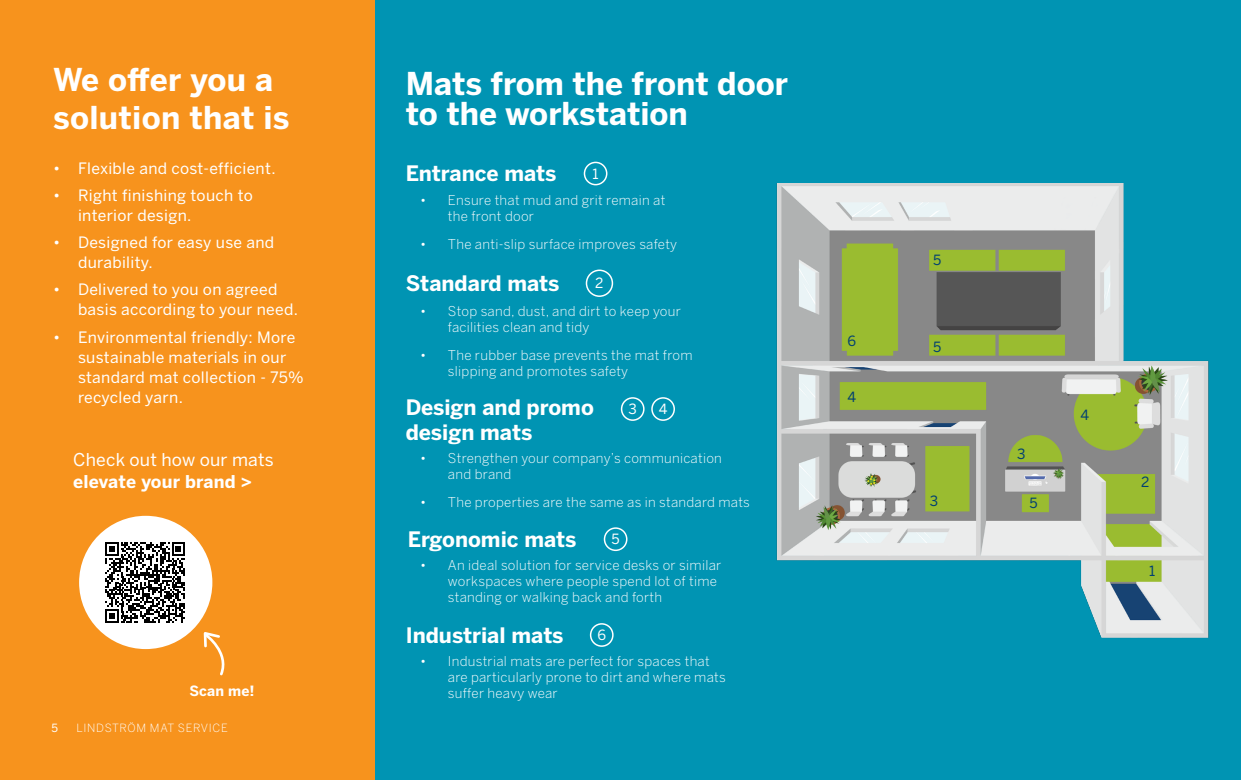
<style>
.page{position:relative;width:1241px;height:780px;background:#fff}
.page>*{position:absolute;margin:0;border:0;box-sizing:border-box;transform-origin:0 0}
.Kansi_body{font:700 31.25px/30px "Benton Sans";color:#fff}
.Kansi_body-2{font:700 21.12px/25.2px "Benton Sans";color:#fff}
.t1{font:17.5px/22.5px "Benton Sans";letter-spacing:.01em;color:#fff}
.t2{font:15.62px/20px "Benton Sans";letter-spacing:.02em;color:#fff}
.numerot{font:14px "Benton Sans";color:#003f72}
.Nosto_small{font:700 14px "Benton Sans";letter-spacing:.005em;color:#fff}
.numerot-2{font:14px "Benton Sans";color:#fff}
.t3{font:300 13.38px/16.1px "Benton Sans";letter-spacing:.02em;color:#fff}
.t4{font:300 11.25px "Benton Sans";letter-spacing:.06em;color:#fff}
.t5{font:11.25px "Benton Sans";color:#fff}
.s1{font-weight:700}
</style>
<div class="page">
<div style="left:353px;top:0;width:887px;height:780px;background:#0094b3"></div>
<div style="left:583px;top:162px;width:24px;height:23px;border:1px solid #fff;border-radius:50%"></div>
<div style="left:585px;top:269px;width:28px;height:28px;border:1px solid #fff;border-radius:50%"></div>
<div style="left:620px;top:397px;width:24px;height:24px;border:1px solid #fff;border-radius:50%"></div>
<div style="left:651px;top:397px;width:24px;height:24px;border:1px solid #fff;border-radius:50%"></div>
<div style="left:589px;top:623px;width:24px;height:23px;border:1px solid #fff;border-radius:50%"></div>
<div style="left:603px;top:527px;width:24px;height:24px;border:1px solid #fff;border-radius:50%"></div>
<img style="left:776px;top:183px;width:433px;height:455px">
<div style="left:0;top:0;width:375px;height:780px;background:#f7931d"></div>
<div style="left:79px;top:515px;width:133px;height:134px;background:#fff;border-radius:50%"></div>
<svg style="left:203px;top:632px;width:22px;height:44px"></svg>
<svg style="left:105px;top:542px;width:80px;height:80px"></svg>
<h1 class="Kansi_body" style="left:53px;top:61px;width:238px;line-height:38px">We offer you a solution that is</h1>
<p class="t2" style="left:53px;top:158px;width:224px">• Flexible and cost-efficient.</p>
<p class="t2" style="left:78px;top:185px;width:176px;text-indent:-25px">• Right finishing touch to interior design.</p>
<p class="t2" style="left:78px;top:233px;width:198px;text-indent:-25px">• Designed for easy use and durability.</p>
<p class="t2" style="left:78px;top:280px;width:221px;text-indent:-25px">• Delivered to you on agreed basis according to your need.</p>
<p class="t2" style="left:78px;top:327px;width:227px;text-indent:-25px">• Environmental friendly: More sustainable materials in our standard mat collection - 75% recycled yarn.</p>
<h3 class="t1" style="left:73px;top:448px;width:202px">Check out how our mats <span class="s1">elevate your brand &gt;</span></h3>
<p class="Nosto_small" style="left:189px;top:682px;width:67px">Scan me!</p>
<p class="t5" style="left:51px;top:721px;width:8px">5</p>
<p class="t4" style="left:77px;top:721px;width:153px">LINDSTRÖM MAT SERVICE</p>
<p class="Kansi_body" style="left:405px;top:69px;width:384px">Mats from the front door to the workstation</p>
<p class="Kansi_body-2" style="left:405px;top:161px;width:152px">Entrance mats</p>
<p class="numerot-2" style="left:592px;top:165px;width:8px">1</p>
<p class="t3" style="left:448px;top:192px;width:219px;text-indent:-28px">• Ensure that mud and grit remain at the front door</p>
<p class="t3" style="left:420px;top:236px;width:258px">• The anti-slip surface improves safety</p>
<p class="Kansi_body-2" style="left:405px;top:271px;width:155px">Standard mats</p>
<p class="numerot-2" style="left:595px;top:275px;width:10px">2</p>
<p class="t3" style="left:448px;top:303px;width:234px;text-indent:-28px">• Stop sand, dust, and dirt to keep your facilities clean and tidy</p>
<p class="t3" style="left:448px;top:347px;width:246px;text-indent:-28px">• The rubber base prevents the mat from slipping and promotes safety</p>
<p class="Kansi_body-2" style="left:405px;top:395px;width:190px">Design and promo design mats</p>
<p class="numerot-2" style="left:628px;top:400px;width:10px">3</p>
<p class="numerot-2" style="left:658px;top:400px;width:10px">4</p>
<p class="t3" style="left:448px;top:449px;width:275px;text-indent:-28px">• Strengthen your company’s communication and brand</p>
<p class="t3" style="left:420px;top:493px;width:331px">• The properties are the same as in standard mats</p>
<p class="Kansi_body-2" style="left:408px;top:527px;width:170px">Ergonomic mats</p>
<p class="numerot-2" style="left:611px;top:531px;width:10px">5</p>
<p class="t3" style="left:448px;top:557px;width:275px;text-indent:-28px">• An ideal solution for service desks or similar workspaces where people spend lot of time standing or walking back and forth</p>
<p class="Kansi_body-2" style="left:405px;top:622px;width:159px">Industrial mats</p>
<p class="numerot-2" style="left:597px;top:626px;width:10px">6</p>
<p class="t3" style="left:448px;top:653px;width:279px;text-indent:-28px">• Industrial mats are perfect for spaces that are particularly prone to dirt and where mats suffer heavy wear</p>
<p class="numerot" style="left:847px;top:332px;width:10px">6</p>
<p class="numerot" style="left:847px;top:388px;width:10px">4</p>
<p class="numerot" style="left:933px;top:251px;width:10px">5</p>
<p class="numerot" style="left:933px;top:338px;width:10px">5</p>
<p class="numerot" style="left:929px;top:492px;width:10px">3</p>
<p class="numerot" style="left:1017px;top:445px;width:10px">3</p>
<p class="numerot" style="left:1029px;top:494px;width:10px">5</p>
<p class="numerot" style="left:1080px;top:406px;width:10px">4</p>
<p class="numerot" style="left:1141px;top:473px;width:10px">2</p>
<p class="numerot" style="left:1148px;top:562px;width:8px">1</p>
</div>
